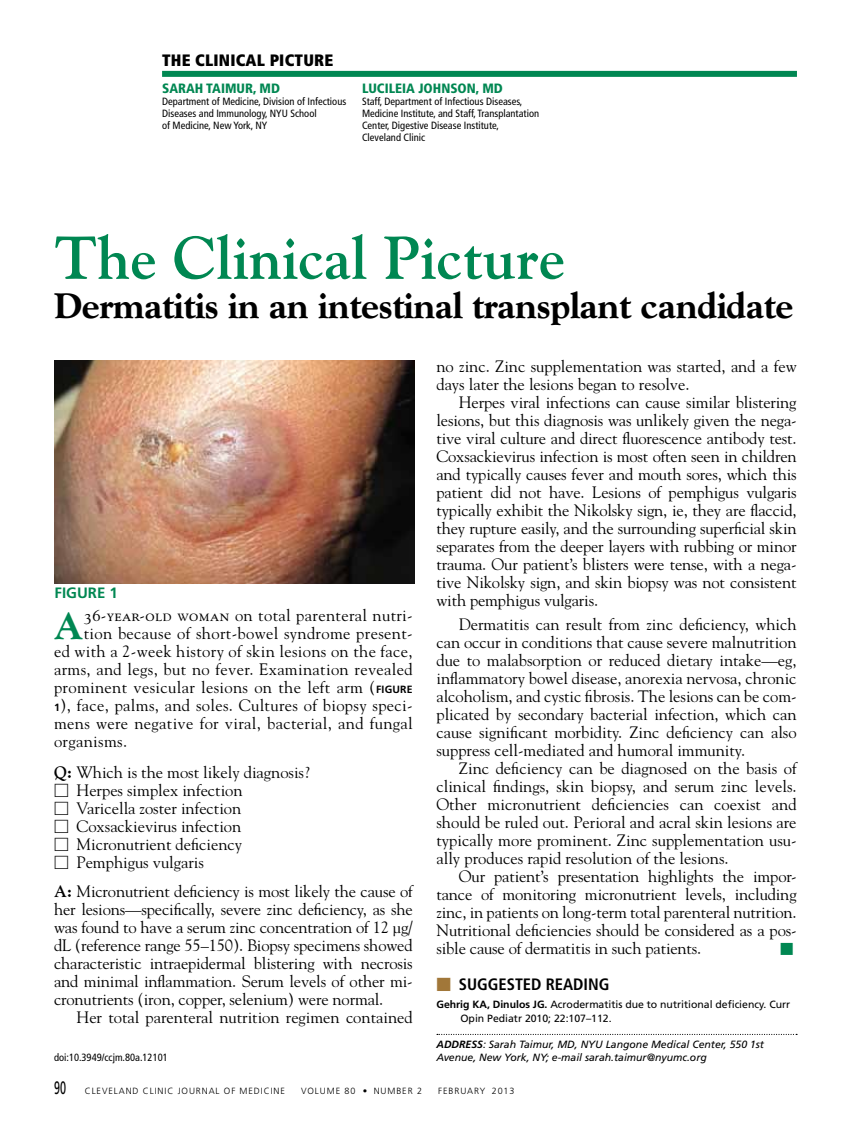
<style>
.page{position:relative;width:851px;height:1134px;background:#fff}
.page>*{position:absolute;margin:0;border:0;box-sizing:border-box;transform-origin:0 0}
.t1{font:700 60px "Goudy Std";letter-spacing:-.005em;color:#008752}
.t2{font:38.85px "Goudy Std Extra Bold SC800";color:#008752;scale:.96 1}
.t3{font:800 36px "Goudy Std";letter-spacing:-.01em;color:#000}
.t4{font:16.5px/18px "Goudy Std";color:#000;text-align:justify}
.t5{font:16.5px "Goudy Std";letter-spacing:.02em;color:#000}
.t6{font:900 condensed 16.5px "Frutiger LT Std";letter-spacing:.01em;color:#000}
.t7{font:700 condensed 16.5px "Frutiger LT Std";color:#000}
.t8{font:700 15px "Frutiger LT Std";color:#008752}
.t9{font:15px "Universal Std Newswith Comm Pi";color:#008752}
.t10{font:900 condensed 13.5px "Frutiger LT Std";color:#008752}
.t11{font:condensed 10.5px/12px "Frutiger LT Std";color:#000}
.t12{font:italic 10.5px/12px "Frutiger LT Std";color:#000}
.t13{font:10.5px/13.5px "Frutiger LT Std";color:#000}
.t14{font:300 9px "Frutiger LT Std";letter-spacing:.1em;color:#000}
.s1{font-family:"Frutiger LT Std";font-weight:700;font-size:10.5px}
.s2{font-weight:700}
.s3{font-family:"Universal Std Newswith Comm Pi"}
.s4{font-family:"Universal Std Newswith Comm Pi";font-weight:400;font-stretch:normal;color:#a17739}
.s5{font-weight:400;font-size:18px}
</style>
<div class="page">
<svg style="left:437px;top:1034px;width:360px;height:1px"></svg>
<div style="left:162px;top:71px;width:634px;height:6px;background:#008752"></div>
<img style="left:55px;top:360px;width:359px;height:224px">
<p class="t6" style="left:162px;top:51px;width:173px">THE CLINICAL PICTURE</p>
<p class="t10" style="left:162px;top:80px;width:119px">SARAH TAIMUR, MD</p>
<p class="t11" style="left:162px;top:95px;width:186px">Department of Medicine, Division of Infectious<br>Diseases and Immunology, NYU School<br>of Medicine, New York, NY</p>
<p class="t10" style="left:362px;top:80px;width:142px">LUCILEIA JOHNSON, MD</p>
<p class="t11" style="left:362px;top:95px;width:179px">Staff, Department of Infectious Diseases, Medicine Institute, and Staff, Transplantation Center, Digestive Disease Institute, Cleveland Clinic</p>
<h1 class="t1" style="left:54px;top:222px;width:512px">The Clinical Picture</h1>
<h3 class="t3" style="left:54px;top:284px;width:741px">Dermatitis in an intestinal transplant candidate</h3>
<p class="t8" style="left:55px;top:584px;width:10px">FIGURE</p>
<p class="t8" style="left:109px;top:584px;width:10px">1</p>
<h2 class="t2" style="left:54px;top:603px;width:32px">A</h2>
<p class="t5" style="left:84px;top:605px;width:330px">36-year-old woman on total parenteral nutri-</p>
<p class="t5" style="left:84px;top:623px;width:330px">tion because of short-bowel syndrome present-</p>
<p class="t5" style="left:54px;top:641px;width:360px">ed with a 2-week history of skin lesions on the face,</p>
<p class="t5" style="left:54px;top:659px;width:360px">arms, and legs, but no fever. Examination revealed</p>
<p class="t5" style="left:54px;top:677px;width:360px">prominent vesicular lesions on the left arm (<span class="s1">figure</span></p>
<p class="t5" style="left:54px;top:695px;width:360px"><span class="s1">1</span>), face, palms, and soles. Cultures of biopsy speci-</p>
<p class="t5" style="left:54px;top:713px;width:360px">mens were negative for viral, bacterial, and fungal</p>
<p class="t4" style="left:54px;top:732px;width:75px">organisms.</p>
<p class="t4" style="left:54px;top:763px;width:257px"><span class="s2">Q:</span> Which is the most likely diagnosis?</p>
<p class="t4" style="left:54px;top:781px;width:190px"><span class="s3">□</span> Herpes simplex infection</p>
<p class="t4" style="left:54px;top:799px;width:189px"><span class="s3">□</span> Varicella zoster infection</p>
<p class="t4" style="left:54px;top:817px;width:189px"><span class="s3">□</span> Coxsackievirus infection</p>
<p class="t4" style="left:54px;top:835px;width:190px"><span class="s3">□</span> Micronutrient deficiency</p>
<p class="t4" style="left:54px;top:848px;width:360px;line-height:28.5px"><span class="s3">□</span> Pemphigus vulgaris<br><span class="s2">A:</span> Micronutrient deficiency is most likely the cause of</p>
<p class="t4" style="left:54px;top:900px;width:360px">her lesions—specifically, severe zinc deficiency, as she was found to have a serum zinc concentration of 12 µg/ dL (reference range 55–150). Biopsy specimens showed characteristic intraepidermal blistering with necrosis and minimal inflammation. Serum levels of other mi&shy;cronutrients (iron, copper, selenium) were normal.</p>
<p class="t4" style="left:76px;top:1008px;width:337px">Her total parenteral nutrition regimen contained</p>
<p class="t11" style="left:54px;top:1052px;width:115px">doi:10.3949/ccjm.80a.12101</p>
<p class="t4" style="left:436px;top:357px;width:362px">no zinc. Zinc supplementation was started, and a few days later the lesions began to resolve.</p>
<p class="t4" style="left:436px;top:393px;width:362px;text-indent:23px">Herpes viral infections can cause similar blistering lesions, but this diagnosis was unlikely given the nega&shy;tive viral culture and direct fluorescence antibody test.<br>Coxsackievirus infection is most often seen in children and typically causes fever and mouth sores, which this patient did not have. Lesions of pemphigus vulgaris typically exhibit the Nikolsky sign, ie, they are flaccid, they rupture easily, and the surrounding superficial skin separates from the deeper layers with rubbing or minor trauma. Our patient’s blisters were tense, with a nega&shy;tive Nikolsky sign, and skin biopsy was not consistent with pemphigus vulgaris.</p>
<p class="t4" style="left:436px;top:615px;width:362px;text-indent:23px">Dermatitis can result from zinc deficiency, which can occur in conditions that cause severe malnutrition due to malabsorption or reduced dietary intake—eg, inflammatory bowel disease, anorexia nervosa, chronic alcoholism, and cystic fibrosis. The lesions can be com&shy;plicated by secondary bacterial infection, which can cause significant morbidity. Zinc deficiency can also suppress cell-mediated and humoral immunity.</p>
<p class="t4" style="left:436px;top:759px;width:362px;text-indent:23px">Zinc deficiency can be diagnosed on the basis of clinical findings, skin biopsy, and serum zinc levels.<br>Other micronutrient deficiencies can coexist and should be ruled out. Perioral and acral skin lesions are typically more prominent. Zinc supplementation usu&shy;ally produces rapid resolution of the lesions.</p>
<p class="t4" style="left:436px;top:867px;width:362px;text-indent:22px">Our patient’s presentation highlights the impor&shy;tance of monitoring micronutrient levels, including zinc, in patients on long-term total parenteral nutrition.<br>Nutritional deficiencies should be considered as a pos&shy;sible cause of dermatitis in such patients.</p>
<p class="t9" style="left:780px;top:943px;width:15px">■</p>
<p class="t7" style="left:436px;top:974px;width:174px"><span class="s4">■</span> SUGGESTED READING</p>
<p class="t13" style="left:460px;top:998px;width:331px;text-indent:-24px"><span class="s2">Gehrig KA, Dinulos JG.</span> Acrodermatitis due to nutritional deficiency. Curr<br>Opin Pediatr 2010; 22:107–112.</p>
<p class="t12" style="left:436px;top:1039px;width:329px"><span class="s2">ADDRESS</span>: Sarah Taimur, MD, NYU Langone Medical Center, 550 1st<br>Avenue, New York, NY; e-mail sarah.taimur@nyumc.org</p>
<p class="t14" style="left:54px;top:1085px;width:232px"><span class="s5">90</span> CLEVELAND CLINIC JOURNAL OF MEDICINE</p>
<p class="t14" style="left:301px;top:1085px;width:122px">VOLUME 80 • NUMBER 2</p>
<p class="t14" style="left:438px;top:1085px;width:78px">FEBRUARY 2013</p>
</div>
